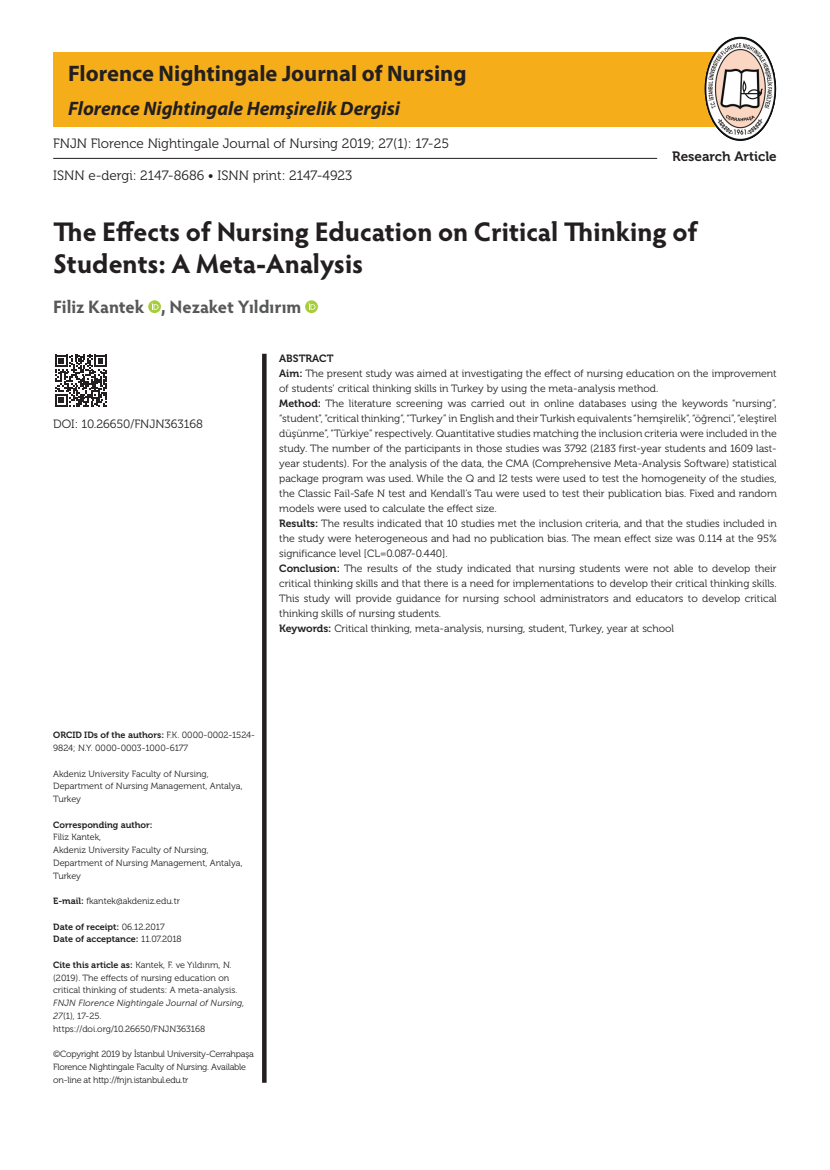
<style>
.page{position:relative;width:830px;height:1170px;background:#fff}
.page>*{position:absolute;margin:0;border:0;box-sizing:border-box;transform-origin:0 0}
.Baslik_TR{font:700 27px/32.4px "Hypatia Sans Pro";letter-spacing:-.005em;color:#231f20}
.t1{font:700 22.5px "Myriad Pro";color:#231f20}
.t2{font:italic 700 19.5px "Myriad Pro";color:#231f20}
.Yazarlar{font:700 18px "Hypatia Sans Pro";letter-spacing:-.005em;color:#57585a}
.t3{font:13.5px "Museo 300";color:#231f20}
.t4{font:13.5px "Museo 700";color:#231f20}
.t5{font:12px "Museo 300";color:#231f20}
.Keywords{font:10.5px/15px "Museo 300";color:#231f20;text-align:justify}
.t6{font:10.5px "Museo 700";color:#231f20}
.t7{font:9px/12.8px "Museo 300";color:#231f20}
.t8{font:9px/12.8px "Museo 300";letter-spacing:-.025em;color:#231f20}
.t9{font:9px "Museo 700";color:#231f20}
.s1{font-family:"Museo 700"}
.s2{font-family:"Museo 300"}
.s3{font-family:"Museo Sans 300";font-style:italic}
</style>
<div class="page">
<div style="left:53px;top:52px;width:690px;height:75px;background:#f5ad1a"></div>
<img style="left:704px;top:37px;width:71px;height:104px">
<hr style="left:53px;top:158px;width:604px;height:1px;background:#231f20">
<svg style="left:148px;top:300px;width:13px;height:13px"></svg>
<svg style="left:151px;top:303px;width:7px;height:7px"></svg>
<svg style="left:305px;top:300px;width:13px;height:13px"></svg>
<svg style="left:308px;top:303px;width:7px;height:7px"></svg>
<svg style="left:262px;top:354px;width:4px;height:728px;fill:#231f20"></svg>
<svg style="left:55px;top:354px;width:52px;height:52px"></svg>
<p class="t1" style="left:68px;top:58px;width:400px">Florence Nightingale Journal of Nursing</p>
<p class="t2" style="left:68px;top:96px;width:333px">Florence Nightingale Hemşirelik Dergisi</p>
<p class="t3" style="left:53px;top:136px;width:397px">FNJN Florence Nightingale Journal of Nursing 2019; 27(1): 17-25</p>
<p class="t3" style="left:53px;top:168px;width:300px">ISNN e-dergi: 2147-8686 • ISNN print: 2147-4923</p>
<p class="Baslik_TR" style="left:53px;top:214px;width:645px">The Effects of Nursing Education on Critical Thinking of<br>Students: A Meta-Analysis</p>
<p class="Yazarlar" style="left:53px;top:294px;width:249px">Filiz Kantek , Nezaket Yıldırım</p>
<p class="t4" style="left:672px;top:149px;width:106px">Research Article</p>
<p class="t5" style="left:53px;top:417px;width:151px">DOI: 10.26650/FNJN363168</p>
<p class="t6" style="left:279px;top:352px;width:56px">ABSTRACT</p>
<p class="Keywords" style="left:279px;top:366px;width:499px"><span class="s1">Aim:</span> The present study was aimed at investigating the effect of nursing education on the improvement of students’ critical thinking skills in Turkey by using the meta-analysis method.</p>
<p class="Keywords" style="left:279px;top:396px;width:499px"><span class="s1">Method:</span> The literature screening was carried out in online databases using the keywords “nursing”, “student”, “critical thinking”, “Turkey” in English and their Turkish equivalents “hemşirelik”, “öğrenci”, “eleştirel düşünme”, “Türkiye” respectively. Quantitative studies matching the inclusion criteria were included in the study. The number of the participants in those studies was 3792 (2183 first-year students and 1609 last&shy;year students). For the analysis of the data, the CMA (Comprehensive Meta-Analysis Software) statistical package program was used. While the Q and I2 tests were used to test the homogeneity of the studies, the Classic Fail-Safe N test and Kendall’s Tau were used to test their publication bias. Fixed and random models were used to calculate the effect size.</p>
<p class="Keywords" style="left:279px;top:516px;width:499px"><span class="s1">Results:</span> The results indicated that 10 studies met the inclusion criteria, and that the studies included in the study were heterogeneous and had no publication bias. The mean effect size was 0.114 at the 95% significance level [CL=0.087-0.440].</p>
<p class="Keywords" style="left:279px;top:561px;width:499px"><span class="s1">Conclusion:</span> The results of the study indicated that nursing students were not able to develop their critical thinking skills and that there is a need for implementations to develop their critical thinking skills.<br>This study will provide guidance for nursing school administrators and educators to develop critical thinking skills of nursing students.</p>
<p class="Keywords" style="left:279px;top:621px;width:396px"><span class="s1">Keywords:</span> Critical thinking, meta-analysis, nursing, student, Turkey, year at school</p>
<p class="t7" style="left:53px;top:729px;width:203px"><span class="s1">ORCID IDs of the authors:</span> F.K. 0000-0002-1524-<br>9824; N.Y. 0000-0003-1000-6177</p>
<p class="t7" style="left:53px;top:767px;width:191px">Akdeniz University Faculty of Nursing,<br>Department of Nursing Management, Antalya,<br>Turkey</p>
<p class="t9" style="left:53px;top:819px;width:101px">Corresponding author:</p>
<p class="t7" style="left:53px;top:831px;width:49px">Filiz Kantek,</p>
<p class="t7" style="left:53px;top:843px;width:191px">Akdeniz University Faculty of Nursing,<br>Department of Nursing Management, Antalya,<br>Turkey</p>
<p class="t7" style="left:53px;top:894px;width:128px"><span class="s1">E-mail:</span> fkantek@akdeniz.edu.tr</p>
<p class="t9" style="left:53px;top:921px;width:113px">Date of receipt: <span class="s2">06.12.2017</span></p>
<p class="t9" style="left:53px;top:934px;width:130px">Date of acceptance: <span class="s2">11.07.2018</span></p>
<p class="t7" style="left:53px;top:958px;width:193px"><span class="s1">Cite this article as:</span> Kantek, F. ve Yıldırım, N. (2019). The effects of nursing education on critical thinking of students: A meta-analysis.<br><span class="s3">FNJN Florence Nightingale Journal of Nursing, 27</span>(1), 17-25.</p>
<p class="t7" style="left:53px;top:1022px;width:153px">https://doi.org/10.26650/FNJN363168</p>
<p class="t8" style="left:53px;top:1047px;width:202px">©Copyright 2019 by İstanbul University-Cerrahpaşa<br>Florence Nightingale Faculty of Nursing. Available on-line at http://fnjn.istanbul.edu.tr</p>
</div>
